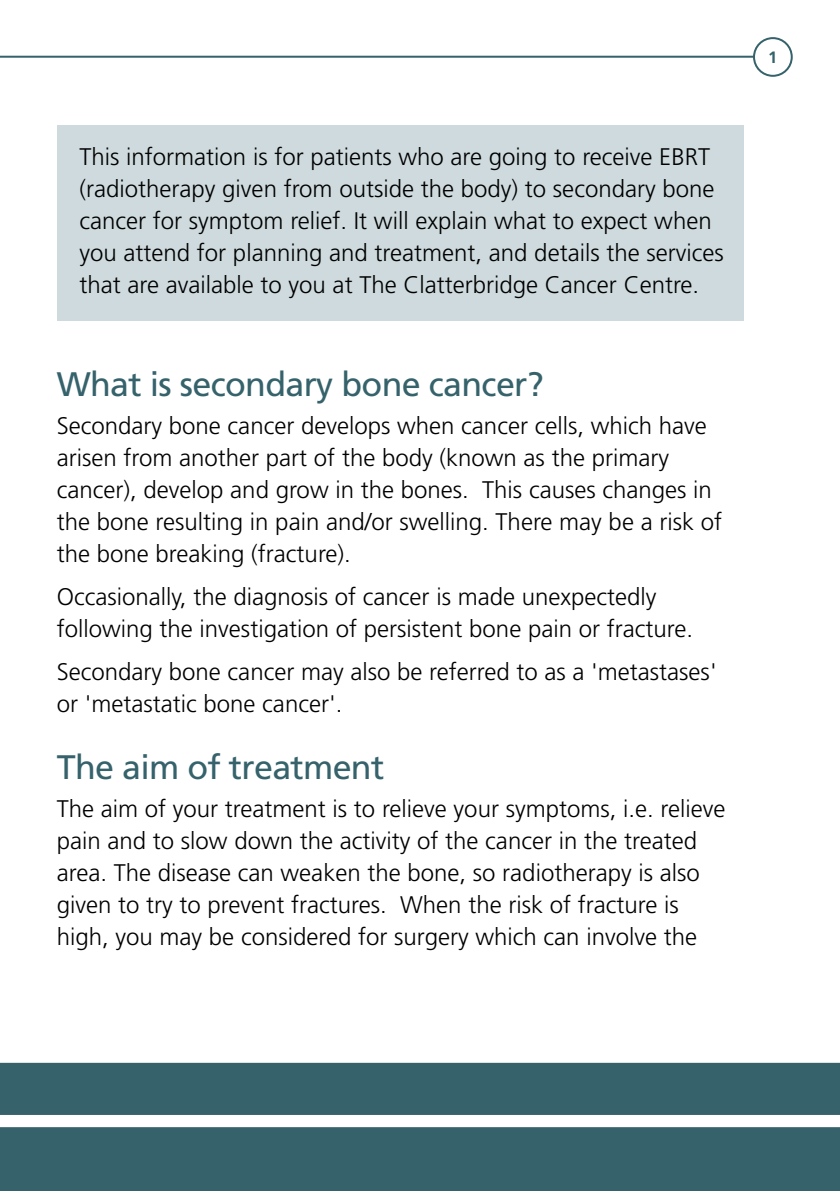
<style>
.page{position:relative;width:840px;height:1191px;background:#fff}
.page>*{position:absolute;margin:0;border:0;box-sizing:border-box;transform-origin:0 0}
.t1{font:34px "Frutiger";letter-spacing:-.02em;color:#35626b}
.t2{font:300 24px/32px "Frutiger";color:#000}
.t3{font:700 16.4px "Frutiger";color:#35626b}
</style>
<div class="page">
<div style="left:0;top:1062px;width:839px;height:129px;background:#35626b"></div>
<svg style="left:0;top:1115px;width:839px;height:12px"></svg>
<div style="left:752px;top:37px;width:40px;height:40px;border:2px solid #35626b;border-radius:50%"></div>
<hr style="left:0;top:56px;width:754px;height:2px;background:#35626b">
<div style="left:57px;top:125px;width:686px;height:195px;background:#cedadd"></div>
<p class="t2" style="left:79px;top:140px;width:645px">This information is for patients who are going to receive EBRT (radiotherapy given from outside the body) to secondary bone cancer for symptom relief. It will explain what to expect when you attend for planning and treatment, and details the services that are available to you at The Clatterbridge Cancer Centre.</p>
<h1 class="t1" style="left:57px;top:364px;width:488px">What is secondary bone cancer?</h1>
<p class="t2" style="left:57px;top:409px;width:666px">Secondary bone cancer develops when cancer cells, which have arisen from another part of the body (known as the primary cancer), develop and grow in the bones. This causes changes in the bone resulting in pain and/or swelling. There may be a risk of the bone breaking (fracture).</p>
<p class="t2" style="left:57px;top:581px;width:637px">Occasionally, the diagnosis of cancer is made unexpectedly following the investigation of persistent bone pain or fracture.</p>
<p class="t2" style="left:57px;top:656px;width:661px">Secondary bone cancer may also be referred to as a 'metastases' or 'metastatic bone cancer'.</p>
<h1 class="t1" style="left:57px;top:747px;width:329px">The aim of treatment</h1>
<p class="t2" style="left:57px;top:792px;width:670px">The aim of your treatment is to relieve your symptoms, i.e. relieve pain and to slow down the activity of the cancer in the treated area. The disease can weaken the bone, so radiotherapy is also given to try to prevent fractures. When the risk of fracture is high, you may be considered for surgery which can involve the</p>
<p class="t3" style="left:767px;top:48px;width:11px">1</p>
</div>
